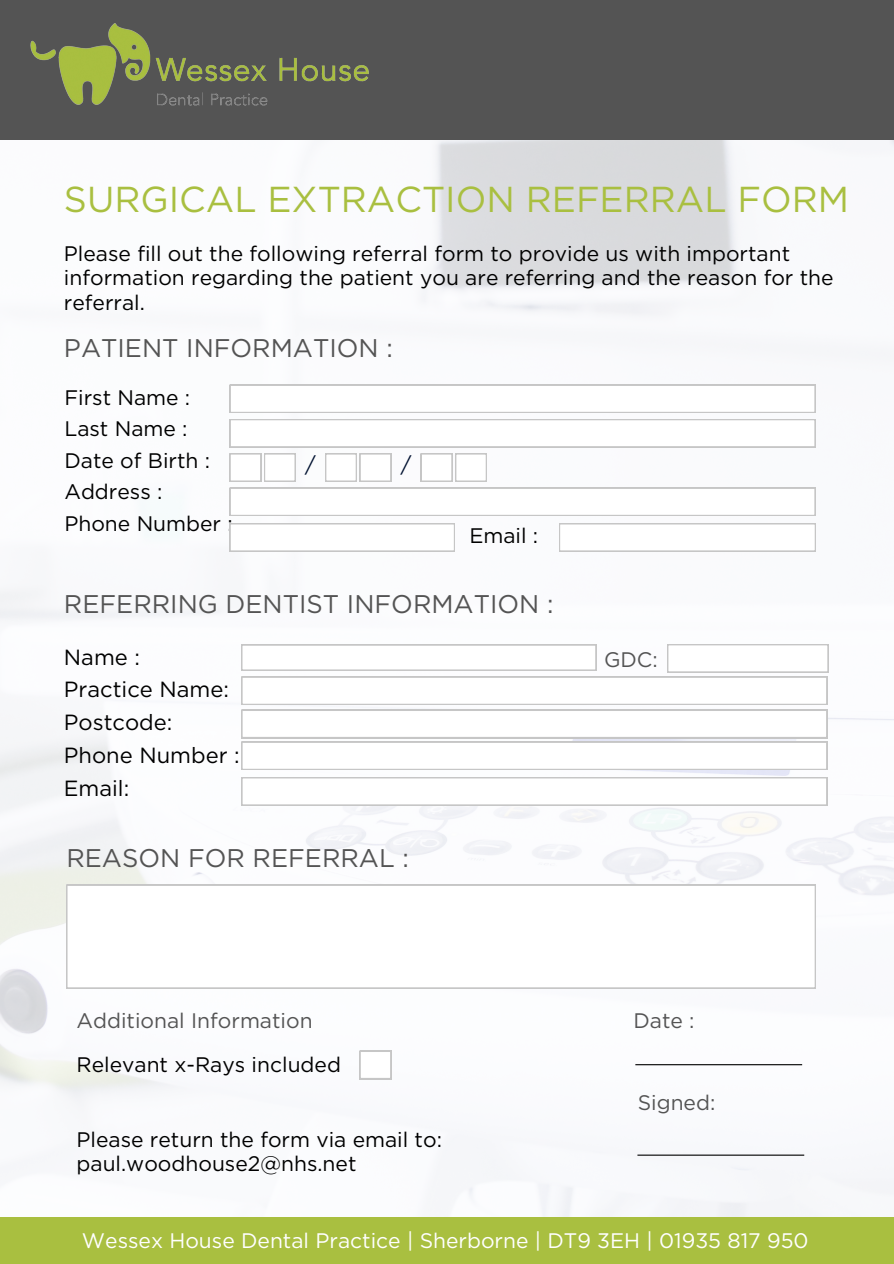
<style>
.page{position:relative;width:894px;height:1264px;background:#fff}
.page>*{position:absolute;margin:0;border:0;box-sizing:border-box;transform-origin:0 0}
.t1{font:36px "Gotham";color:#a9bf40}
.t2{font:25.5px "Gotham";color:#545454}
.t3{font:21.9px "Gotham";color:#000}
.t4{font:21px/24.8px "Gotham";color:#000}
.t5{font:21px "Gotham";color:#fff}
.t6{font:21px "Gotham";color:#545454}
.t7{font:21px "Gotham";color:#001130}
</style>
<div class="page">
<img style="left:0;top:139px;width:893px;height:1077px">
<div style="left:0;top:0;width:893px;height:139px;background:#545454"></div>
<svg style="left:230px;top:385px;width:585px;height:28px"></svg>
<svg style="left:230px;top:419px;width:585px;height:28px"></svg>
<svg style="left:230px;top:488px;width:585px;height:28px"></svg>
<svg style="left:230px;top:523px;width:225px;height:28px"></svg>
<svg style="left:559px;top:523px;width:256px;height:28px"></svg>
<svg style="left:229px;top:453px;width:66px;height:28px"></svg>
<svg style="left:325px;top:453px;width:66px;height:28px"></svg>
<svg style="left:421px;top:453px;width:65px;height:28px"></svg>
<svg style="left:66px;top:884px;width:749px;height:104px"></svg>
<hr style="left:637px;top:1154px;width:167px;height:1px;background:#000">
<div style="left:0;top:1216px;width:893px;height:47px;background:#a9bf40"></div>
<hr style="left:635px;top:1064px;width:166px;height:1px;background:#000">
<img style="left:30px;top:23px;width:339px;height:83px">
<svg style="left:241px;top:644px;width:587px;height:126px"></svg>
<svg style="left:359px;top:1050px;width:32px;height:28px"></svg>
<svg style="left:241px;top:777px;width:586px;height:28px"></svg>
<p class="t1" style="left:64px;top:177px;width:786px">SURGICAL EXTRACTION REFERRAL FORM</p>
<p class="t4" style="left:64px;top:241px;width:727px">Please fill out the following referral form to provide us with important</p>
<p class="t4" style="left:64px;top:265px;width:771px">information regarding the patient you are referring and the reason for the referral.</p>
<p class="t2" style="left:64px;top:333px;width:330px">PATIENT INFORMATION :</p>
<p class="t4" style="left:64px;top:385px;width:127px">First Name :</p>
<p class="t4" style="left:64px;top:416px;width:125px">Last Name :</p>
<p class="t4" style="left:64px;top:448px;width:147px">Date of Birth :</p>
<p class="t4" style="left:64px;top:479px;width:99px">Address :</p>
<p class="t4" style="left:64px;top:511px;width:170px">Phone Number :</p>
<p class="t7" style="left:305px;top:452px;width:12px">/</p>
<p class="t7" style="left:400px;top:452px;width:12px">/</p>
<p class="t4" style="left:469px;top:523px;width:70px">Email :</p>
<p class="t2" style="left:64px;top:588px;width:491px">REFERRING DENTIST INFORMATION :</p>
<p class="t3" style="left:64px;top:643px;width:77px">Name :</p>
<p class="t3" style="left:64px;top:676px;width:166px">Practice Name:</p>
<p class="t3" style="left:64px;top:709px;width:110px">Postcode:</p>
<p class="t3" style="left:64px;top:742px;width:177px">Phone Number :</p>
<p class="t3" style="left:64px;top:775px;width:67px">Email:</p>
<p class="t2" style="left:66px;top:842px;width:344px">REASON FOR REFERRAL :</p>
<p class="t6" style="left:604px;top:647px;width:55px">GDC:</p>
<p class="t6" style="left:76px;top:1007px;width:237px">Additional Information</p>
<p class="t6" style="left:633px;top:1007px;width:63px">Date :</p>
<p class="t4" style="left:76px;top:1052px;width:266px">Relevant x-Rays included</p>
<p class="t4" style="left:76px;top:1126px;width:367px">Please return the form via email to:</p>
<p class="t4" style="left:76px;top:1151px;width:281px">paul.woodhouse2@nhs.net</p>
<p class="t6" style="left:637px;top:1089px;width:79px">Signed:</p>
<p class="t5" style="left:82px;top:1227px;width:728px">Wessex House Dental Practice | Sherborne | DT9 3EH | 01935 817 950</p>
</div>
